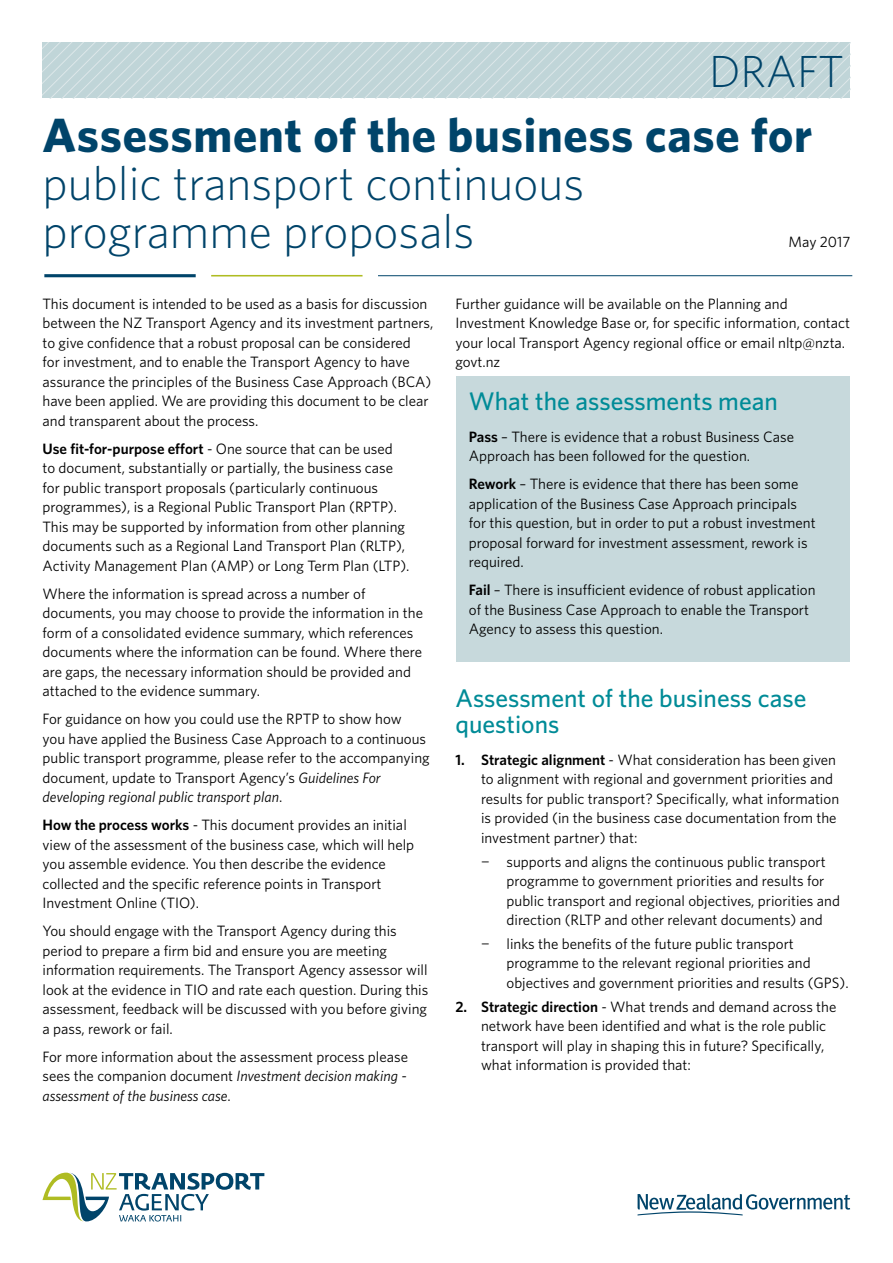
<style>
.page{position:relative;width:893px;height:1263px;background:#fff}
.page>*{position:absolute;margin:0;border:0;box-sizing:border-box;transform-origin:0 0}
.t1{font:300 48px/48px "Whitney";color:#00446a}
.t2{font:700 48px "Whitney";letter-spacing:.015em;color:#00446a}
.t3{font:300 45px "Whitney";color:#00446a}
.t4{font:500 25.5px/25.5px "Whitney";color:#008b97}
.t5{font:15px/19.5px "Whitney";color:#000}
.s1{font-weight:600}
.s2{font-style:italic}
</style>
<div class="page">
<svg style="left:43px;top:43px;width:807px;height:55px;background:#c3d7d9"></svg>
<svg style="left:638px;top:1194px;width:212px;height:21px"></svg>
<svg style="left:43px;top:1172px;width:221px;height:50px"></svg>
<div style="left:456px;top:376px;width:394px;height:286px;background:#c7d9dc"></div>
<hr style="left:44px;top:274px;width:152px;height:3px;background:#00446a">
<hr style="left:378px;top:275px;width:474px;height:1px;background:#00446a">
<hr style="left:211px;top:275px;width:151px;height:1px;background:#afbc22">
<h2 class="t3" style="left:709px;top:41px;width:136px">DRAFT</h2>
<h1 class="t2" style="left:43px;top:103px;width:771px">Assessment of the business case for</h1>
<h1 class="t1" style="left:43px;top:157px;width:543px">public transport continuous programme proposals</h1>
<p class="t5" style="left:788px;top:231px;width:63px">May 2017</p>
<p class="t5" style="left:43px;top:293px;width:392px">This document is intended to be used as a basis for discussion between the NZ Transport Agency and its investment partners, to give confidence that a robust proposal can be considered<br>for investment, and to enable the Transport Agency to have assurance the principles of the Business Case Approach (BCA) have been applied. We are providing this document to be clear and transparent about the process.</p>
<p class="t5" style="left:43px;top:438px;width:369px"><span class="s1">Use fit-for-purpose effort</span> - One source that can be used<br>to document, substantially or partially, the business case for public transport proposals (particularly continuous programmes), is a Regional Public Transport Plan (RPTP).<br>This may be supported by information from other planning documents such as a Regional Land Transport Plan (RLTP), Activity Management Plan (AMP) or Long Term Plan (LTP).</p>
<p class="t5" style="left:43px;top:583px;width:382px">Where the information is spread across a number of documents, you may choose to provide the information in the form of a consolidated evidence summary, which references documents where the information can be found. Where there are gaps, the necessary information should be provided and attached to the evidence summary.</p>
<p class="t5" style="left:43px;top:709px;width:389px">For guidance on how you could use the RPTP to show how<br>you have applied the Business Case Approach to a continuous public transport programme, please refer to the accompanying document, update to Transport Agency’s <span class="s2">Guidelines For developing regional public transport plan</span>.</p>
<p class="t5" style="left:43px;top:815px;width:373px"><span class="s1">How the process works</span> - This document provides an initial view of the assessment of the business case, which will help you assemble evidence. You then describe the evidence collected and the specific reference points in Transport Investment Online (TIO).</p>
<p class="t5" style="left:43px;top:921px;width:387px">You should engage with the Transport Agency during this period to prepare a firm bid and ensure you are meeting information requirements. The Transport Agency assessor will look at the evidence in TIO and rate each question. During this assessment, feedback will be discussed with you before giving a pass, rework or fail.</p>
<p class="t5" style="left:43px;top:1046px;width:367px;text-align:justify">For more information about the assessment process please sees the companion document <span class="s2">Investment decision making - assessment of the business case</span>.</p>
<p class="t5" style="left:455px;top:293px;width:396px">Further guidance will be available on the Planning and Investment Knowledge Base or, for specific information, contact your local Transport Agency regional office or email nltp@nzta. govt.nz</p>
<h3 class="t4" style="left:469px;top:387px;width:311px">What the assessments mean</h3>
<p class="t5" style="left:469px;top:426px;width:327px"><span class="s1">Pass</span> – There is evidence that a robust Business Case<br>Approach has been followed for the question.</p>
<p class="t5" style="left:469px;top:474px;width:348px"><span class="s1">Rework</span> – There is evidence that there has been some application of the Business Case Approach principals for this question, but in order to put a robust investment proposal forward for investment assessment, rework is required.</p>
<p class="t5" style="left:469px;top:580px;width:348px"><span class="s1">Fail</span> – There is insufficient evidence of robust application of the Business Case Approach to enable the Transport<br>Agency to assess this question.</p>
<h3 class="t4" style="left:455px;top:685px;width:352px">Assessment of the business case questions</h3>
<p class="t5" style="left:481px;top:750px;width:360px;text-indent:-26px"><span class="s1">1. Strategic alignment</span> - What consideration has been given to alignment with regional and government priorities and results for public transport? Specifically, what information is provided (in the business case documentation from the investment partner) that:</p>
<p class="t5" style="left:506px;top:851px;width:335px;text-indent:-26px">− supports and aligns the continuous public transport programme to government priorities and results for public transport and regional objectives, priorities and direction (RLTP and other relevant documents) and</p>
<p class="t5" style="left:506px;top:933px;width:344px;text-indent:-26px">− links the benefits of the future public transport programme to the relevant regional priorities and objectives and government priorities and results (GPS).</p>
<p class="t5" style="left:481px;top:996px;width:357px;text-indent:-26px"><span class="s1">2. Strategic direction</span> - What trends and demand across the network have been identified and what is the role public transport will play in shaping this in future? Specifically, what information is provided that:</p>
</div>
